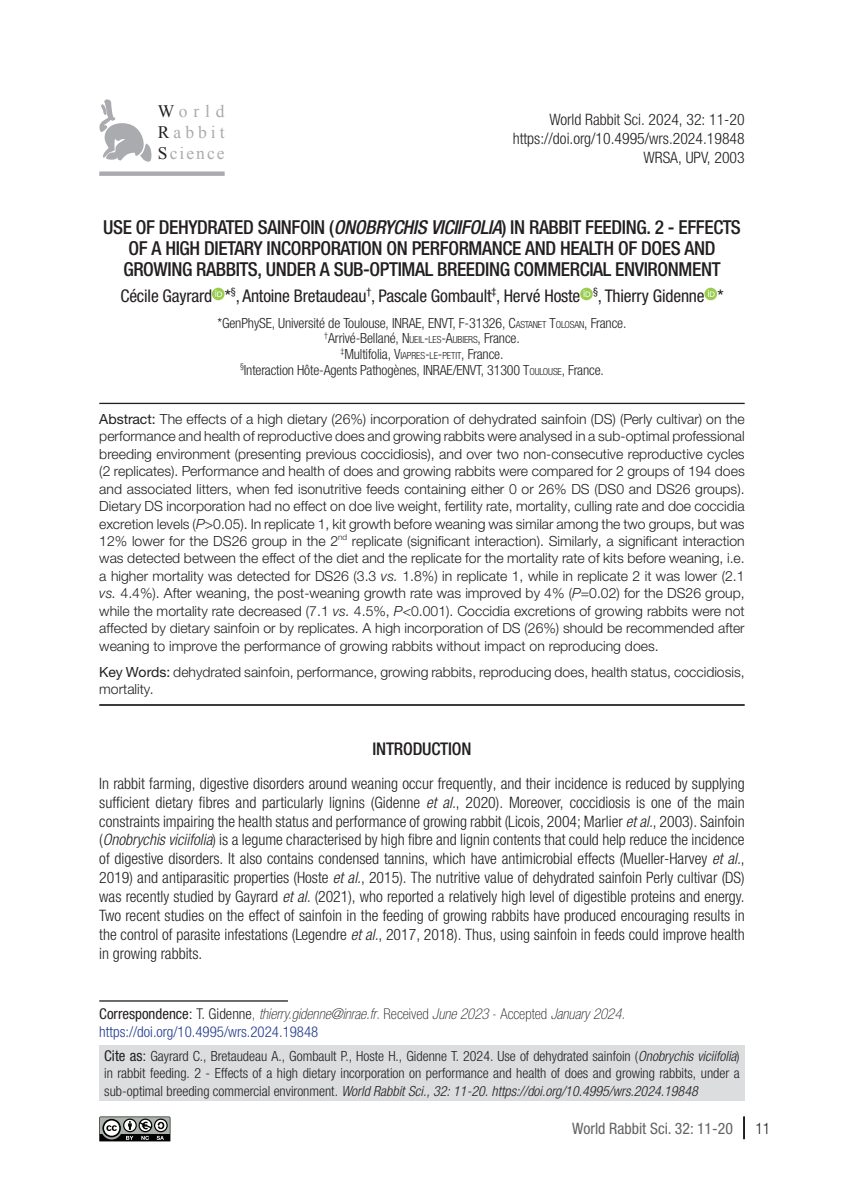
<style>
.page{position:relative;width:844px;height:1191px;background:#fff}
.page>*{position:absolute;margin:0;border:0;box-sizing:border-box;transform-origin:0 0}
.t1{font:500 condensed 19.25px/21px "Helvetica Neue LTW1 G";letter-spacing:-.02em;color:#231f20;text-align:center}
.t2{font:condensed 17.5px "Helvetica Neue LTW1 G";letter-spacing:-.01em;color:#231f20}
.t3{font:17.5px/21px "Times New Roman";letter-spacing:.23em;color:#aaabaf;text-align:justify}
.t4{font:500 condensed 17.5px "Helvetica Neue LTW1 G";letter-spacing:-.01em;color:#231f20}
.t5{font:300 condensed 15.75px/18.9px "Helvetica Neue LTW1 G";color:#231f20;text-align:justify}
.t6{font:condensed 15.75px "Helvetica Neue LTW1 G";color:#636366}
.t7{font:300 condensed 15.75px "Helvetica Neue LTW1 G";color:#231f20}
.t8{font:italic 100 condensed 14.88px/17.8px "Helvetica Neue LTW1 G";color:#231f20}
.t9{font:300 14px/17.5px "Helvetica Neue LTW1 G";color:#231f20;text-align:justify}
.t10{font:300 condensed 14px/15.8px "Helvetica Neue LTW1 G";letter-spacing:-.01em;color:#231f20;text-align:center}
.s1{color:#231f20}
.s2{font-style:italic}
.s3{font-style:inherit}
.s4{font-size:9.8px}
.s5{font-weight:400}
.s6{font-weight:400;font-style:normal}
.s7{font-family:"Arial";font-weight:400;font-style:normal;font-stretch:normal;font-size:14px}
.s8{font-weight:300;font-style:normal}
.s9{font-style:normal}
.s10{font-weight:300;font-style:normal;color:#253f8e}
.s11{font-weight:400;font-size:14.88px}
.s12{font-family:"Arial";font-weight:400;font-stretch:normal}
</style>
<div class="page">
<svg style="left:743px;top:1116px;width:1px;height:23px"></svg>
<hr style="left:99px;top:403px;width:645px;height:1px;background:#231f20">
<hr style="left:99px;top:704px;width:645px;height:2px;background:#231f20">
<div style="left:212px;top:288px;width:12px;height:12px;background:#9acc51;border-radius:50%"></div>
<svg style="left:215px;top:290px;width:7px;height:7px"></svg>
<div style="left:580px;top:288px;width:12px;height:12px;background:#9acc51;border-radius:50%"></div>
<svg style="left:583px;top:290px;width:7px;height:7px"></svg>
<svg style="left:704px;top:288px;width:12px;height:12px"></svg>
<svg style="left:707px;top:290px;width:7px;height:7px"></svg>
<div style="left:99px;top:1045px;width:645px;height:55px;background:#dcdddf"></div>
<hr style="left:99px;top:1000px;width:189px;height:1px;background:#231f20">
<div style="left:99px;top:171px;width:125px;height:5px;background:#aaabaf"></div>
<svg style="left:99px;top:99px;width:53px;height:63px"></svg>
<svg style="left:99px;top:1116px;width:72px;height:26px;background:#777a77"></svg>
<p class="t3" style="left:158px;top:100px;width:68px"><span class="s1">W</span>orld <span class="s1">R</span>abbit <span class="s1">S</span>cience</p>
<p class="t5" style="left:512px;top:110px;width:233px;text-align:right">World Rabbit Sci. 2024, 32: 11-20 https://doi.org/10.4995/wrs.2024.19848<br>WRSA, UPV, 2003</p>
<h1 class="t1" style="left:103px;top:217px;width:639px">USE OF DEHYDRATED SAINFOIN (<span class="s2">ONOBRYCHIS VICIIFOLIA</span>) IN RABBIT FEEDING. 2 - EFFECTS<br>OF A HIGH DIETARY INCORPORATION ON PERFORMANCE AND HEALTH OF DOES AND<br>GROWING RABBITS, UNDER A SUB-OPTIMAL BREEDING COMMERCIAL ENVIRONMENT</h1>
<p class="t2" style="left:120px;top:285px;width:604px">Cécile Gayrard *<sup>§</sup>, Antoine Bretaudeau<sup>†</sup>, Pascale Gombault<sup>‡</sup>, Hervé Hoste <sup>§</sup>, Thierry Gidenne *</p>
<p class="t10" style="left:217px;top:315px;width:410px">*GenPhySE, Université de Toulouse, INRAE, ENVT, F-31326, <span class="s3">C</span><span class="s4">ASTANET</span> <span class="s3">T</span><span class="s4">OLOSAN</span>, France. <sup>†</sup>Arrivé-Bellané, <span class="s3">N</span> <span class="s4">UEIL</span><span class="s3">-</span><span class="s4">LES</span><span class="s3">-A</span><span class="s4">UBIERS</span>, France.<br><sup>‡</sup>Multifolia, <span class="s3">V</span><span class="s4">IAPRES</span><span class="s3">-</span><span class="s4">LE</span><span class="s3">-</span><span class="s4">PETIT</span>, France.<br><sup>§</sup>Interaction Hôte-Agents Pathogènes, INRAE/ENVT, 31300 <span class="s3">T</span><span class="s4">OULOUSE</span>, France.</p>
<p class="t9" style="left:99px;top:410px;width:646px"><span class="s5">Abstract:</span> The effects of a high dietary (26%) incorporation of dehydrated sainfoin (DS) (Perly cultivar) on the performance and health of reproductive does and growing rabbits were analysed in a sub-optimal professional breeding environment (presenting previous coccidiosis), and over two non-consecutive reproductive cycles (2 replicates). Performance and health of does and growing rabbits were compared for 2 groups of 194 does and associated litters, when fed isonutritive feeds containing either 0 or 26% DS (DS0 and DS26 groups).<br>Dietary DS incorporation had no effect on doe live weight, fertility rate, mortality, culling rate and doe coccidia excretion levels (<span class="s2">P</span>&gt;0.05). In replicate 1, kit growth before weaning was similar among the two groups, but was 12% lower for the DS26 group in the 2<sup>nd</sup> replicate (significant interaction). Similarly, a significant interaction was detected between the effect of the diet and the replicate for the mortality rate of kits before weaning, i.e. a higher mortality was detected for DS26 (3.3 <span class="s2">vs.</span> 1.8%) in replicate 1, while in replicate 2 it was lower (2.1 <span class="s2">vs.</span> 4.4%). After weaning, the post-weaning growth rate was improved by 4% (<span class="s2">P</span>=0.02) for the DS26 group, while the mortality rate decreased (7.1 <span class="s2">vs.</span> 4.5%, <span class="s2">P</span>&lt;0.001). Coccidia excretions of growing rabbits were not affected by dietary sainfoin or by replicates. A high incorporation of DS (26%) should be recommended after weaning to improve the performance of growing rabbits without impact on reproducing does.</p>
<p class="t9" style="left:99px;top:664px;width:646px;line-height:16.8px"><span class="s5">Key Words:</span> dehydrated sainfoin, performance, growing rabbits, reproducing does, health status, coccidiosis, mortality.</p>
<p class="t4" style="left:372px;top:738px;width:101px">INTRODUCTION</p>
<p class="t5" style="left:99px;top:774px;width:646px">In rabbit farming, digestive disorders around weaning occur frequently, and their incidence is reduced by supplying sufficient dietary fibres and particularly lignins (Gidenne <span class="s2">et al.</span>, 2020). Moreover, coccidiosis is one of the main constraints impairing the health status and performance of growing rabbit (Licois, 2004; Marlier <span class="s2">et al.</span>, 2003). Sainfoin (<span class="s2">Onobrychis viciifolia</span>) is a legume characterised by high fibre and lignin contents that could help reduce the incidence of digestive disorders. It also contains condensed tannins, which have antimicrobial effects (Mueller-Harvey <span class="s2">et al.</span>, 2019) and antiparasitic properties (Hoste <span class="s2">et al.</span>, 2015). The nutritive value of dehydrated sainfoin Perly cultivar (DS) was recently studied by Gayrard <span class="s2">et al.</span> (2021), who reported a relatively high level of digestible proteins and energy.<br>Two recent studies on the effect of sainfoin in the feeding of growing rabbits have produced encouraging results in the control of parasite infestations (Legendre <span class="s2">et al.</span>, 2017, 2018). Thus, using sainfoin in feeds could improve health in growing rabbits.</p>
<p class="t8" style="left:99px;top:1005px;width:527px"><span class="s6">Correspondence</span><span class="s7">:</span> <span class="s8">T. Gidenne</span><span class="s9">,</span> thierry.gidenne@inrae.fr<span class="s9">. Received</span> June 2023 <span class="s9">- Accepted</span> January 2024. <span class="s10">https://doi.org/10.4995/wrs.2024.19848</span></p>
<p class="t10" style="left:104px;top:1047px;width:637px;line-height:17.5px;text-align:justify"><span class="s11">Cite as</span><span class="s12">:</span> Gayrard C., Bretaudeau A., Gombault P., Hoste H., Gidenne T. 2024. Use of dehydrated sainfoin (<span class="s2">Onobrychis viciifolia</span>) in rabbit feeding. 2 - Effects of a high dietary incorporation on performance and health of does and growing rabbits, under a sub-optimal breeding commercial environment. <span class="s2">World Rabbit Sci., 32: 11-20. https://doi.org/10.4995/wrs.2024.19848</span></p>
<p class="t6" style="left:572px;top:1119px;width:162px">World Rabbit Sci. 32: 11-20</p>
<p class="t7" style="left:755px;top:1119px;width:17px">11</p>
</div>
